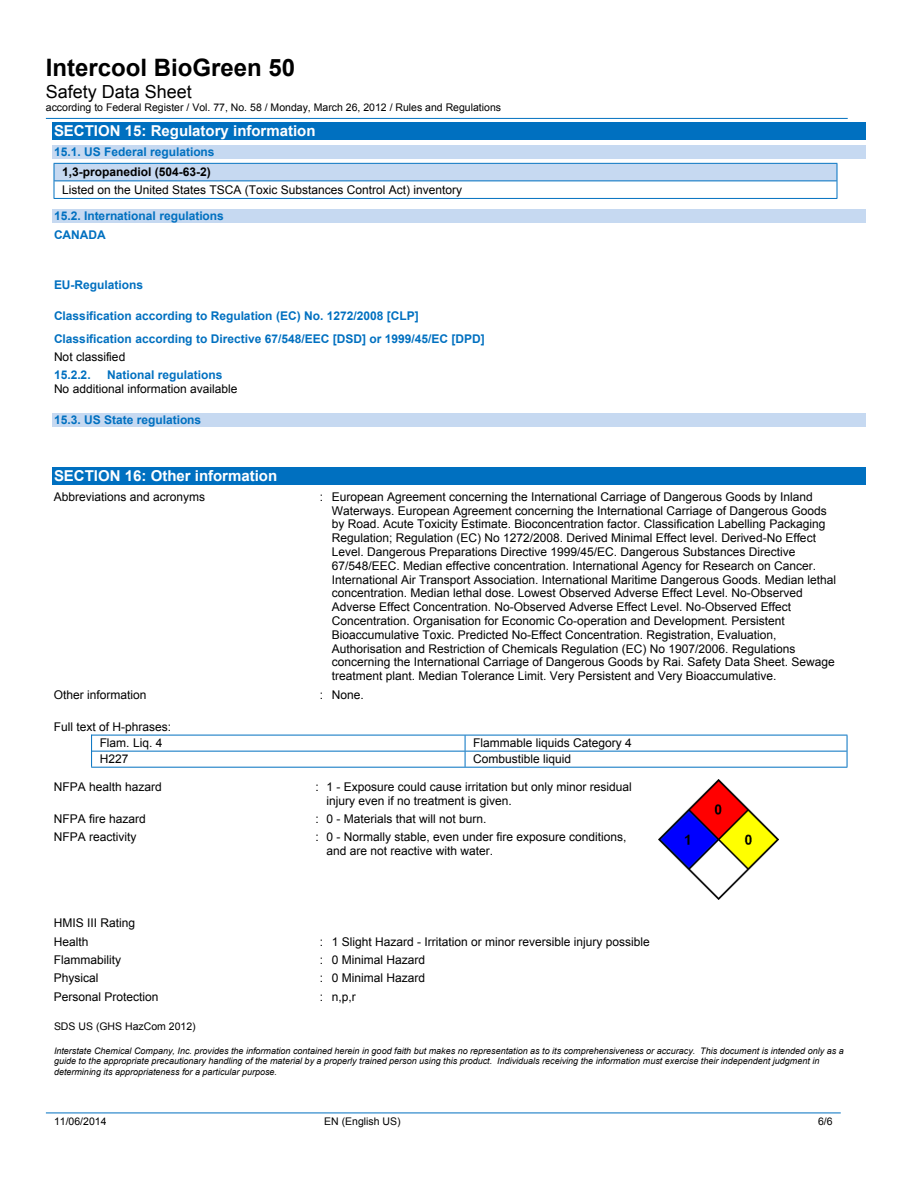
<style>
.page{position:relative;width:918px;height:1188px;background:#fff}
.page>*{position:absolute;margin:0;border:0;box-sizing:border-box;transform-origin:0 0}
.t1{font:700 24px "Arial";color:#000}
.t2{font:18px "Arial";color:#000}
.t3{font:700 15px "Arial";color:#fff}
.t4{font:12px/13.8px "Arial";color:#000}
.t5{font:700 12px/18.3px "Arial";color:#0070c0}
.t6{font:700 12px "Arial";color:#000}
.t7{font:10.5px "Arial";color:#000}
.t8{font:italic 9px/10.4px "Arial";color:#000}
</style>
<div class="page">
<hr style="left:46px;top:118px;width:802px;height:1px;background:#0070c0">
<hr style="left:46px;top:1113px;width:795px;height:1px;background:#0070c0">
<div style="left:52px;top:122px;width:814px;height:17px;background:#0070c0"></div>
<div style="left:52px;top:145px;width:814px;height:13px;background:#c6d9f1"></div>
<div style="left:54px;top:164px;width:783px;height:17px;background:#c6d9f1"></div>
<hr style="left:54px;top:164px;width:1px;height:34px;background:#0070c0">
<hr style="left:837px;top:164px;width:1px;height:34px;background:#0070c0">
<hr style="left:54px;top:163px;width:783px;height:1px;background:#0070c0">
<hr style="left:54px;top:181px;width:783px;height:1px;background:#0070c0">
<hr style="left:54px;top:198px;width:783px;height:1px;background:#0070c0">
<div style="left:52px;top:209px;width:814px;height:14px;background:#c6d9f1"></div>
<div style="left:52px;top:413px;width:814px;height:14px;background:#c6d9f1"></div>
<div style="left:52px;top:467px;width:814px;height:17px;background:#0070c0"></div>
<hr style="left:847px;top:735px;width:1px;height:32px;background:#0070c0">
<hr style="left:91px;top:735px;width:1px;height:32px;background:#0070c0">
<svg style="left:465px;top:736px;width:1px;height:31px"></svg>
<hr style="left:91px;top:735px;width:756px;height:1px;background:#0070c0">
<hr style="left:92px;top:751px;width:755px;height:1px;background:#0070c0">
<hr style="left:91px;top:767px;width:756px;height:1px;background:#0070c0">
<img style="left:658px;top:780px;width:120px;height:120px">
<h1 class="t1" style="left:46px;top:54px;width:251px">Intercool BioGreen 50</h1>
<h2 class="t2" style="left:46px;top:81px;width:148px">Safety Data Sheet</h2>
<p class="t7" style="left:46px;top:102px;width:457px">according to Federal Register / Vol. 77, No. 58 / Monday, March 26, 2012 / Rules and Regulations</p>
<p class="t3" style="left:54px;top:123px;width:263px">SECTION 15: Regulatory information</p>
<p class="t5" style="left:54px;top:143px;width:162px">15.1. US Federal regulations</p>
<p class="t6" style="left:62px;top:166px;width:150px">1,3-propanediol (504-63-2)</p>
<p class="t4" style="left:62px;top:183px;width:402px">Listed on the United States TSCA (Toxic Substances Control Act) inventory</p>
<p class="t5" style="left:54px;top:207px;width:171px">15.2. International regulations<br>CANADA</p>
<p class="t5" style="left:54px;top:275px;width:91px">EU-Regulations</p>
<p class="t5" style="left:54px;top:304px;width:432px;line-height:22.8px">Classification according to Regulation (EC) No. 1272/2008 [CLP]<br>Classification according to Directive 67/548/EEC [DSD] or 1999/45/EC [DPD]</p>
<p class="t4" style="left:54px;top:350px;width:73px">Not classified</p>
<p class="t5" style="left:54px;top:366px;width:38px">15.2.2.</p>
<p class="t5" style="left:107px;top:366px;width:117px">National regulations</p>
<p class="t4" style="left:54px;top:382px;width:185px">No additional information available</p>
<p class="t5" style="left:54px;top:411px;width:149px">15.3. US State regulations</p>
<p class="t3" style="left:54px;top:468px;width:225px">SECTION 16: Other information</p>
<p class="t4" style="left:54px;top:490px;width:153px">Abbreviations and acronyms</p>
<p class="t4" style="left:332px;top:490px;width:506px;text-indent:-12px">: European Agreement concerning the International Carriage of Dangerous Goods by Inland Waterways. European Agreement concerning the International Carriage of Dangerous Goods by Road. Acute Toxicity Estimate. Bioconcentration factor. Classification Labelling Packaging Regulation; Regulation (EC) No 1272/2008. Derived Minimal Effect level. Derived-No Effect Level. Dangerous Preparations Directive 1999/45/EC. Dangerous Substances Directive 67/548/EEC. Median effective concentration. International Agency for Research on Cancer.<br>International Air Transport Association. International Maritime Dangerous Goods. Median lethal concentration. Median lethal dose. Lowest Observed Adverse Effect Level. No-Observed Adverse Effect Concentration. No-Observed Adverse Effect Level. No-Observed Effect Concentration. Organisation for Economic Co-operation and Development. Persistent Bioaccumulative Toxic. Predicted No-Effect Concentration. Registration, Evaluation, Authorisation and Restriction of Chemicals Regulation (EC) No 1907/2006. Regulations concerning the International Carriage of Dangerous Goods by Rai. Safety Data Sheet. Sewage treatment plant. Median Tolerance Limit. Very Persistent and Very Bioaccumulative.</p>
<p class="t4" style="left:54px;top:688px;width:94px">Other information</p>
<p class="t4" style="left:320px;top:688px;width:46px">: None.</p>
<p class="t4" style="left:100px;top:718px;width:73px;line-height:16px;text-indent:-46px">Full text of H-phrases:<br>Flam. Liq. 4</p>
<p class="t4" style="left:473px;top:736px;width:160px">Flammable liquids Category 4</p>
<p class="t4" style="left:100px;top:752px;width:30px">H227</p>
<p class="t4" style="left:473px;top:752px;width:100px">Combustible liquid</p>
<p class="t4" style="left:54px;top:780px;width:110px">NFPA health hazard</p>
<p class="t4" style="left:326px;top:780px;width:307px;text-indent:-11px">: 1 - Exposure could cause irritation but only minor residual injury even if no treatment is given.</p>
<p class="t4" style="left:54px;top:812px;width:94px">NFPA fire hazard</p>
<p class="t4" style="left:316px;top:812px;width:172px">: 0 - Materials that will not burn.</p>
<p class="t4" style="left:54px;top:830px;width:84px">NFPA reactivity</p>
<p class="t4" style="left:326px;top:830px;width:302px;text-indent:-11px">: 0 - Normally stable, even under fire exposure conditions, and are not reactive with water.</p>
<p class="t4" style="left:54px;top:914px;width:83px;line-height:18.3px">HMIS III Rating<br>Health</p>
<p class="t4" style="left:320px;top:935px;width:332px">: 1 Slight Hazard - Irritation or minor reversible injury possible</p>
<p class="t4" style="left:54px;top:953px;width:69px">Flammability</p>
<p class="t4" style="left:320px;top:953px;width:107px">: 0 Minimal Hazard</p>
<p class="t4" style="left:54px;top:971px;width:46px">Physical</p>
<p class="t4" style="left:320px;top:971px;width:107px">: 0 Minimal Hazard</p>
<p class="t4" style="left:54px;top:990px;width:106px">Personal Protection</p>
<p class="t4" style="left:320px;top:990px;width:37px">: n,p,r</p>
<p class="t7" style="left:54px;top:1020px;width:143px">SDS US (GHS HazCom 2012)</p>
<p class="t8" style="left:54px;top:1046px;width:791px">Interstate Chemical Company, Inc. provides the information contained herein in good faith but makes no representation as to its comprehensiveness or accuracy. This document is intended only as a guide to the appropriate precautionary handling of the material by a properly trained person using this product. Individuals receiving the information must exercise their independent judgment in determining its appropriateness for a particular purpose.</p>
<p class="t7" style="left:54px;top:1115px;width:54px">11/06/2014</p>
<p class="t7" style="left:324px;top:1115px;width:78px">EN (English US)</p>
<p class="t7" style="left:818px;top:1115px;width:16px">6/6</p>
</div>
